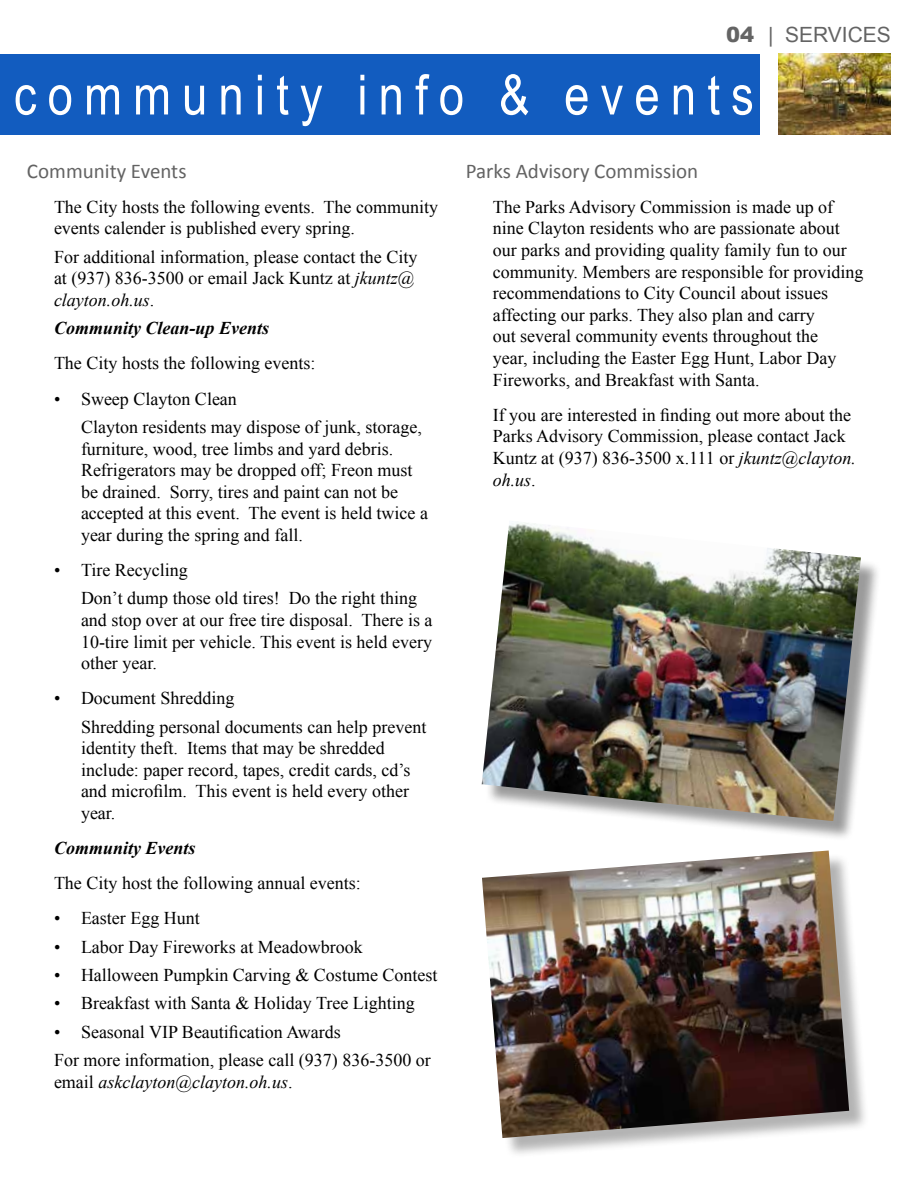
<style>
.page{position:relative;width:918px;height:1188px;background:#fff}
.page>*{position:absolute;margin:0;border:0;box-sizing:border-box;transform-origin:0 0}
.t1{font:55.5px "Arial Narrow";letter-spacing:.2em;color:#fff}
.t2{font:21px "Calibri";color:#636363}
.t3{font:21px "Arial";color:#646464}
.t4{font:18px/21.6px "Times New Roman";color:#000}
.t5{font:italic 700 18px "Times New Roman";color:#000}
.t6{font:italic 18px "Times New Roman";color:#000}
.s1{font-weight:900}
.s2{font-style:italic}
.s3{font-style:normal}
</style>
<div class="page">
<div style="left:0;top:54px;width:759px;height:81px;background:#125cbf"></div>
<img style="left:779px;top:54px;width:112px;height:81px">
<div style="left:485px;top:853px;width:385px;height:305px;background:#000;opacity:.3"></div>
<img style="left:482px;top:850px;width:367px;height:288px">
<div style="left:485px;top:523px;width:396px;height:319px;background:#000;opacity:.4"></div>
<img style="left:482px;top:523px;width:379px;height:298px">
<p class="t3" style="left:726px;top:21px;width:166px"><span class="s1">04</span> | SERVICES</p>
<h1 class="t1" style="left:14px;top:54px;width:741px">community info &amp; events</h1>
<p class="t2" style="left:466px;top:158px;width:234px">Parks Advisory Commission</p>
<p class="t4" style="left:493px;top:196px;width:372px">The Parks Advisory Commission is made up of nine Clayton residents who are passionate about our parks and providing quality family fun to our community. Members are responsible for providing recommendations to City Council about issues affecting our parks. They also plan and carry<br>out several community events throughout the<br>year, including the Easter Egg Hunt, Labor Day Fireworks, and Breakfast with Santa.</p>
<p class="t4" style="left:493px;top:404px;width:365px">If you are interested in finding out more about the Parks Advisory Commission, please contact Jack Kuntz at (937) 836-3500 x.111 or <span class="s2">jkuntz@clayton. oh.us</span>.</p>
<p class="t2" style="left:27px;top:158px;width:161px">Community Events</p>
<p class="t4" style="left:54px;top:196px;width:386px">The City hosts the following events. The community events calender is published every spring.</p>
<p class="t4" style="left:54px;top:246px;width:365px">For additional information, please contact the City at (937) 836-3500 or email Jack Kuntz at <span class="s2">jkuntz@ clayton.oh.us</span>.</p>
<p class="t5" style="left:54px;top:316px;width:217px">Community Clean-up Events</p>
<p class="t4" style="left:54px;top:352px;width:263px">The City hosts the following events:</p>
<p class="t4" style="left:81px;top:384px;width:342px;line-height:28.3px;text-indent:-27px">• Sweep Clayton Clean<br>Clayton residents may dispose of junk, storage,</p>
<p class="t4" style="left:81px;top:437px;width:349px">furniture, wood, tree limbs and yard debris.<br>Refrigerators may be dropped off; Freon must be drained. Sorry, tires and paint can not be accepted at this event. The event is held twice a year during the spring and fall.</p>
<p class="t4" style="left:81px;top:556px;width:338px;line-height:28.3px;text-indent:-27px">• Tire Recycling<br>Don’t dump those old tires! Do the right thing</p>
<p class="t4" style="left:81px;top:609px;width:353px;text-align:justify">and stop over at our free tire disposal. There is a 10-tire limit per vehicle. This event is held every other year.</p>
<p class="t4" style="left:81px;top:684px;width:347px;line-height:28.3px;text-indent:-27px">• Document Shredding<br>Shredding personal documents can help prevent</p>
<p class="t4" style="left:81px;top:737px;width:331px">identity theft. Items that may be shredded include: paper record, tapes, credit cards, cd’s and microfilm. This event is held every other year.</p>
<p class="t5" style="left:54px;top:836px;width:143px">Community Events</p>
<p class="t4" style="left:54px;top:872px;width:308px">The City host the following annual events:</p>
<p class="t4" style="left:54px;top:907px;width:147px">• Easter Egg Hunt</p>
<p class="t4" style="left:54px;top:936px;width:310px">• Labor Day Fireworks at Meadowbrook</p>
<p class="t4" style="left:54px;top:964px;width:385px">• Halloween Pumpkin Carving &amp; Costume Contest</p>
<p class="t4" style="left:54px;top:992px;width:362px">• Breakfast with Santa &amp; Holiday Tree Lighting</p>
<p class="t4" style="left:54px;top:1017px;width:378px;line-height:28.3px">• Seasonal VIP Beautification Awards<br>For more information, please call (937) 836-3500 or</p>
<p class="t6" style="left:54px;top:1069px;width:240px"><span class="s3">email</span> askclayton@clayton.oh.us<span class="s3">.</span></p>
</div>
